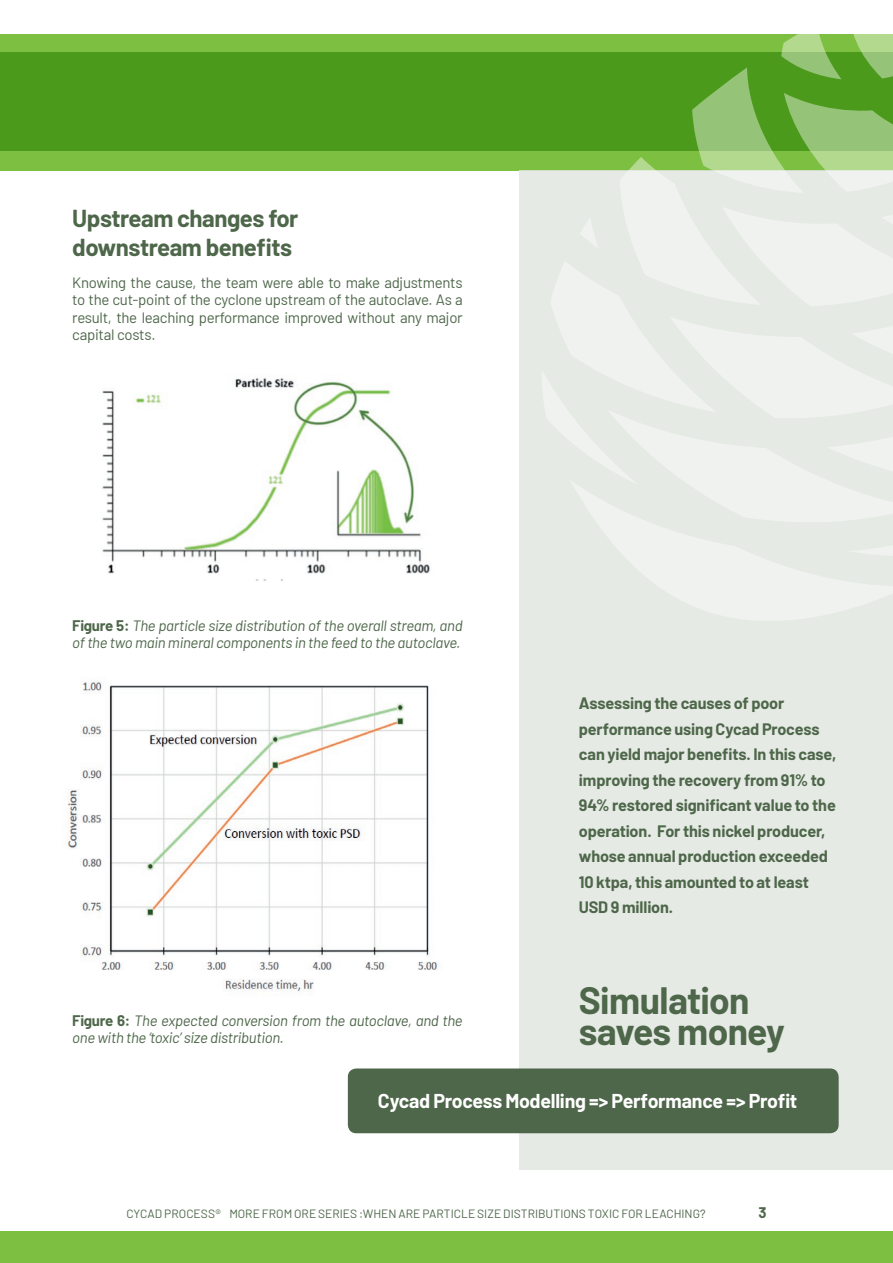
<style>
.page{position:relative;width:893px;height:1263px;background:#fff}
.page>*{position:absolute;margin:0;border:0;box-sizing:border-box;transform-origin:0 0}
.t1{font:700 37.2px/31.7px "Barlow";letter-spacing:-.02em;color:#4e674a}
.t2{font:700 24px/28.5px "Barlow";letter-spacing:-.02em;color:#4e674a}
.t3{font:700 19.65px "Barlow";letter-spacing:-.015em;color:#fff}
.t4{font:700 16.2px/25.5px "Barlow";letter-spacing:-.01em;color:#4e674a}
.t5{font:italic 15px/17.2px "Barlow";letter-spacing:-.02em;color:#4e674a}
.t6{font:15px/17.2px "Barlow";letter-spacing:-.02em;color:#4e674a;text-align:justify}
.t7{font:700 15px "Barlow";color:#4e674a}
.t8{font:12px "Barlow";color:#4e674a}
.s1{font-weight:700;font-style:normal}
</style>
<div class="page">
<div style="left:0;top:34px;width:893px;height:137px;background:#7dbf41"></div>
<div style="left:0;top:53px;width:893px;height:98px;background:#4c9a1b"></div>
<div style="left:519px;top:171px;width:374px;height:999px;background:#e0e6df"></div>
<div style="left:0;top:1231px;width:893px;height:32px;background:#7dbf41"></div>
<svg style="left:541px;top:34px;width:352px;height:587px"></svg>
<img style="left:102px;top:377px;width:329px;height:204px">
<img style="left:67px;top:681px;width:371px;height:311px">
<div style="left:348px;top:1068px;width:491px;height:65px;background:#4e674a;border-radius:9px"></div>
<h2 class="t2" style="left:72px;top:203px;width:228px">Upstream changes for downstream benefits</h2>
<p class="t6" style="left:72px;top:273px;width:392px">Knowing the cause, the team were able to make adjustments to the cut-point of the cyclone upstream of the autoclave. As a result, the leaching performance improved without any major capital costs.</p>
<p class="t5" style="left:72px;top:616px;width:392px"><span class="s1">Figure 5:</span> The particle size distribution of the overall stream, and of the two main mineral components in the feed to the autoclave.</p>
<p class="t5" style="left:72px;top:1010px;width:392px"><span class="s1">Figure 6:</span> The expected conversion from the autoclave, and the one with the ‘toxic’ size distribution.</p>
<p class="t4" style="left:579px;top:690px;width:259px">Assessing the causes of poor performance using Cycad Process can yield major benefits. In this case, improving the recovery from 91% to<br>94% restored significant value to the operation. For this nickel producer, whose annual production exceeded<br>10 ktpa, this amounted to at least<br>USD 9 million.</p>
<h1 class="t1" style="left:579px;top:982px;width:208px">Simulation saves money</h1>
<p class="t3" style="left:378px;top:1086px;width:421px">Cycad Process Modelling =&gt; Performance =&gt; Profit</p>
<p class="t8" style="left:126px;top:1205px;width:581px">CYCAD PROCESS® MORE FROM ORE SERIES :WHEN ARE PARTICLE SIZE DISTRIBUTIONS TOXIC FOR LEACHING?</p>
<p class="t7" style="left:758px;top:1202px;width:10px">3</p>
</div>
